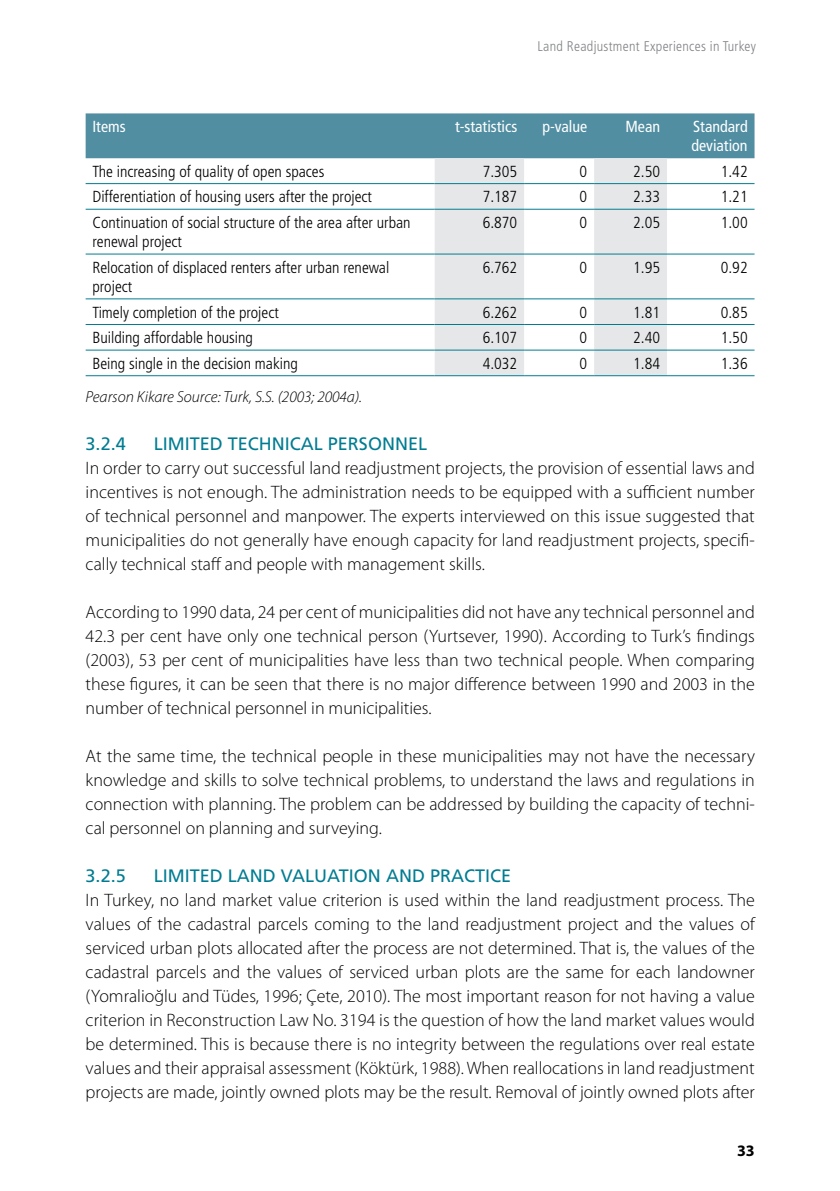
<style>
.page{position:relative;width:840px;height:1191px;background:#fff}
.page>*{position:absolute;margin:0;border:0;box-sizing:border-box;transform-origin:0 0}
.body_text_frutiger{font:300 18px/24px "Myriad Pro";color:#000;text-align:justify}
.Headline_3{font:18px "Frutiger LT Std";color:#007c92}
.Table_text{font:300 condensed 16px/19.2px "Frutiger LT Std";color:#000}
.Table_text-2{font:condensed 16px/19.2px "Frutiger LT Std";color:#fff}
.source{font:italic 300 16px "Myriad Pro";color:#000}
.t1{font:700 16px "Myriad Pro";color:#000}
.t2{font:300 condensed 14px "Frutiger LT Std";letter-spacing:.02em;color:#808285}
</style>
<div class="page">
<div style="left:86px;top:113px;width:668px;height:45px;background:#518ea2"></div>
<svg style="left:434px;top:158px;width:232px;height:217px;fill:#e6e7e8"></svg>
<hr style="left:86px;top:183px;width:348px;height:1px;background:#027c92">
<hr style="left:434px;top:183px;width:90px;height:1px;background:#027c92">
<hr style="left:524px;top:183px;width:69px;height:1px;background:#027c92">
<hr style="left:593px;top:183px;width:73px;height:1px;background:#027c92">
<hr style="left:666px;top:183px;width:88px;height:1px;background:#027c92">
<hr style="left:86px;top:209px;width:348px;height:1px;background:#027c92">
<hr style="left:434px;top:209px;width:90px;height:1px;background:#027c92">
<hr style="left:524px;top:209px;width:69px;height:1px;background:#027c92">
<hr style="left:593px;top:209px;width:73px;height:1px;background:#027c92">
<hr style="left:666px;top:209px;width:88px;height:1px;background:#027c92">
<hr style="left:86px;top:254px;width:348px;height:1px;background:#027c92">
<hr style="left:434px;top:254px;width:90px;height:1px;background:#027c92">
<hr style="left:524px;top:254px;width:69px;height:1px;background:#027c92">
<hr style="left:593px;top:254px;width:73px;height:1px;background:#027c92">
<hr style="left:666px;top:254px;width:88px;height:1px;background:#027c92">
<hr style="left:86px;top:298px;width:348px;height:1px;background:#027c92">
<hr style="left:434px;top:298px;width:90px;height:1px;background:#027c92">
<hr style="left:524px;top:298px;width:69px;height:1px;background:#027c92">
<hr style="left:593px;top:298px;width:73px;height:1px;background:#027c92">
<hr style="left:666px;top:298px;width:88px;height:1px;background:#027c92">
<hr style="left:86px;top:324px;width:348px;height:1px;background:#027c92">
<hr style="left:434px;top:324px;width:90px;height:1px;background:#027c92">
<hr style="left:524px;top:324px;width:69px;height:1px;background:#027c92">
<hr style="left:593px;top:324px;width:73px;height:1px;background:#027c92">
<hr style="left:666px;top:324px;width:88px;height:1px;background:#027c92">
<hr style="left:86px;top:350px;width:348px;height:1px;background:#027c92">
<hr style="left:434px;top:350px;width:90px;height:1px;background:#027c92">
<hr style="left:524px;top:350px;width:69px;height:1px;background:#027c92">
<hr style="left:593px;top:350px;width:73px;height:1px;background:#027c92">
<hr style="left:666px;top:350px;width:88px;height:1px;background:#027c92">
<hr style="left:86px;top:375px;width:348px;height:1px;background:#027c92">
<hr style="left:434px;top:375px;width:90px;height:1px;background:#027c92">
<hr style="left:524px;top:375px;width:69px;height:1px;background:#027c92">
<hr style="left:593px;top:375px;width:73px;height:1px;background:#027c92">
<hr style="left:666px;top:375px;width:88px;height:1px;background:#027c92">
<p class="t2" style="left:537px;top:38px;width:220px">Land Readjustment Experiences in Turkey</p>
<p class="Table_text-2" style="left:92px;top:117px;width:35px">Items</p>
<p class="Table_text-2" style="left:455px;top:117px;width:64px">t-statistics</p>
<p class="Table_text-2" style="left:542px;top:117px;width:46px">p-value</p>
<p class="Table_text-2" style="left:625px;top:117px;width:36px">Mean</p>
<p class="Table_text-2" style="left:691px;top:117px;width:58px">Standard deviation</p>
<p class="Table_text" style="left:92px;top:162px;width:233px">The increasing of quality of open spaces</p>
<p class="Table_text" style="left:482px;top:162px;width:36px">7.305</p>
<p class="Table_text" style="left:579px;top:162px;width:9px">0</p>
<p class="Table_text" style="left:633px;top:162px;width:28px">2.50</p>
<p class="Table_text" style="left:720px;top:162px;width:28px">1.42</p>
<p class="Table_text" style="left:92px;top:187px;width:281px">Differentiation of housing users after the project</p>
<p class="Table_text" style="left:482px;top:187px;width:36px">7.187</p>
<p class="Table_text" style="left:579px;top:187px;width:9px">0</p>
<p class="Table_text" style="left:633px;top:187px;width:28px">2.33</p>
<p class="Table_text" style="left:720px;top:187px;width:28px">1.21</p>
<p class="Table_text" style="left:92px;top:213px;width:319px">Continuation of social structure of the area after urban renewal project</p>
<p class="Table_text" style="left:482px;top:213px;width:36px">6.870</p>
<p class="Table_text" style="left:579px;top:213px;width:9px">0</p>
<p class="Table_text" style="left:633px;top:213px;width:28px">2.05</p>
<p class="Table_text" style="left:720px;top:213px;width:28px">1.00</p>
<p class="Table_text" style="left:92px;top:258px;width:298px">Relocation of displaced renters after urban renewal project</p>
<p class="Table_text" style="left:482px;top:258px;width:36px">6.762</p>
<p class="Table_text" style="left:579px;top:258px;width:9px">0</p>
<p class="Table_text" style="left:633px;top:258px;width:28px">1.95</p>
<p class="Table_text" style="left:720px;top:258px;width:28px">0.92</p>
<p class="Table_text" style="left:92px;top:303px;width:188px">Timely completion of the project</p>
<p class="Table_text" style="left:482px;top:303px;width:36px">6.262</p>
<p class="Table_text" style="left:579px;top:303px;width:9px">0</p>
<p class="Table_text" style="left:633px;top:303px;width:28px">1.81</p>
<p class="Table_text" style="left:720px;top:303px;width:28px">0.85</p>
<p class="Table_text" style="left:92px;top:328px;width:162px">Building affordable housing</p>
<p class="Table_text" style="left:482px;top:328px;width:36px">6.107</p>
<p class="Table_text" style="left:579px;top:328px;width:9px">0</p>
<p class="Table_text" style="left:633px;top:328px;width:28px">2.40</p>
<p class="Table_text" style="left:720px;top:328px;width:28px">1.50</p>
<p class="Table_text" style="left:92px;top:354px;width:207px">Being single in the decision making</p>
<p class="Table_text" style="left:482px;top:354px;width:36px">4.032</p>
<p class="Table_text" style="left:579px;top:354px;width:9px">0</p>
<p class="Table_text" style="left:633px;top:354px;width:28px">1.84</p>
<p class="Table_text" style="left:720px;top:354px;width:28px">1.36</p>
<p class="source" style="left:86px;top:386px;width:278px">Pearson Kikare Source: Turk, S.S. (2003; 2004a).</p>
<p class="Headline_3" style="left:86px;top:433px;width:42px">3.2.4</p>
<p class="Headline_3" style="left:154px;top:433px;width:275px">LIMITED TECHNICAL PERSONNEL</p>
<p class="body_text_frutiger" style="left:86px;top:455px;width:670px">In order to carry out successful land readjustment projects, the provision of essential laws and incentives is not enough. The administration needs to be equipped with a sufficient number of technical personnel and manpower. The experts interviewed on this issue suggested that municipalities do not generally have enough capacity for land readjustment projects, specifi&shy;cally technical staff and people with management skills.</p>
<p class="body_text_frutiger" style="left:86px;top:599px;width:670px">According to 1990 data, 24 per cent of municipalities did not have any technical personnel and 42.3 per cent have only one technical person (Yurtsever, 1990). According to Turk’s findings (2003), 53 per cent of municipalities have less than two technical people. When comparing these figures, it can be seen that there is no major difference between 1990 and 2003 in the number of technical personnel in municipalities.</p>
<p class="body_text_frutiger" style="left:86px;top:743px;width:670px">At the same time, the technical people in these municipalities may not have the necessary knowledge and skills to solve technical problems, to understand the laws and regulations in connection with planning. The problem can be addressed by building the capacity of techni&shy;cal personnel on planning and surveying.</p>
<p class="Headline_3" style="left:86px;top:865px;width:42px">3.2.5</p>
<p class="Headline_3" style="left:154px;top:865px;width:359px">LIMITED LAND VALUATION AND PRACTICE</p>
<p class="body_text_frutiger" style="left:86px;top:887px;width:670px">In Turkey, no land market value criterion is used within the land readjustment process. The values of the cadastral parcels coming to the land readjustment project and the values of serviced urban plots allocated after the process are not determined. That is, the values of the cadastral parcels and the values of serviced urban plots are the same for each landowner (Yomralioğlu and Tüdes, 1996; Çete, 2010). The most important reason for not having a value criterion in Reconstruction Law No. 3194 is the question of how the land market values would be determined. This is because there is no integrity between the regulations over real estate values and their appraisal assessment (Köktürk, 1988). When reallocations in land readjustment projects are made, jointly owned plots may be the result. Removal of jointly owned plots after</p>
<p class="t1" style="left:736px;top:1140px;width:19px">33</p>
</div>
